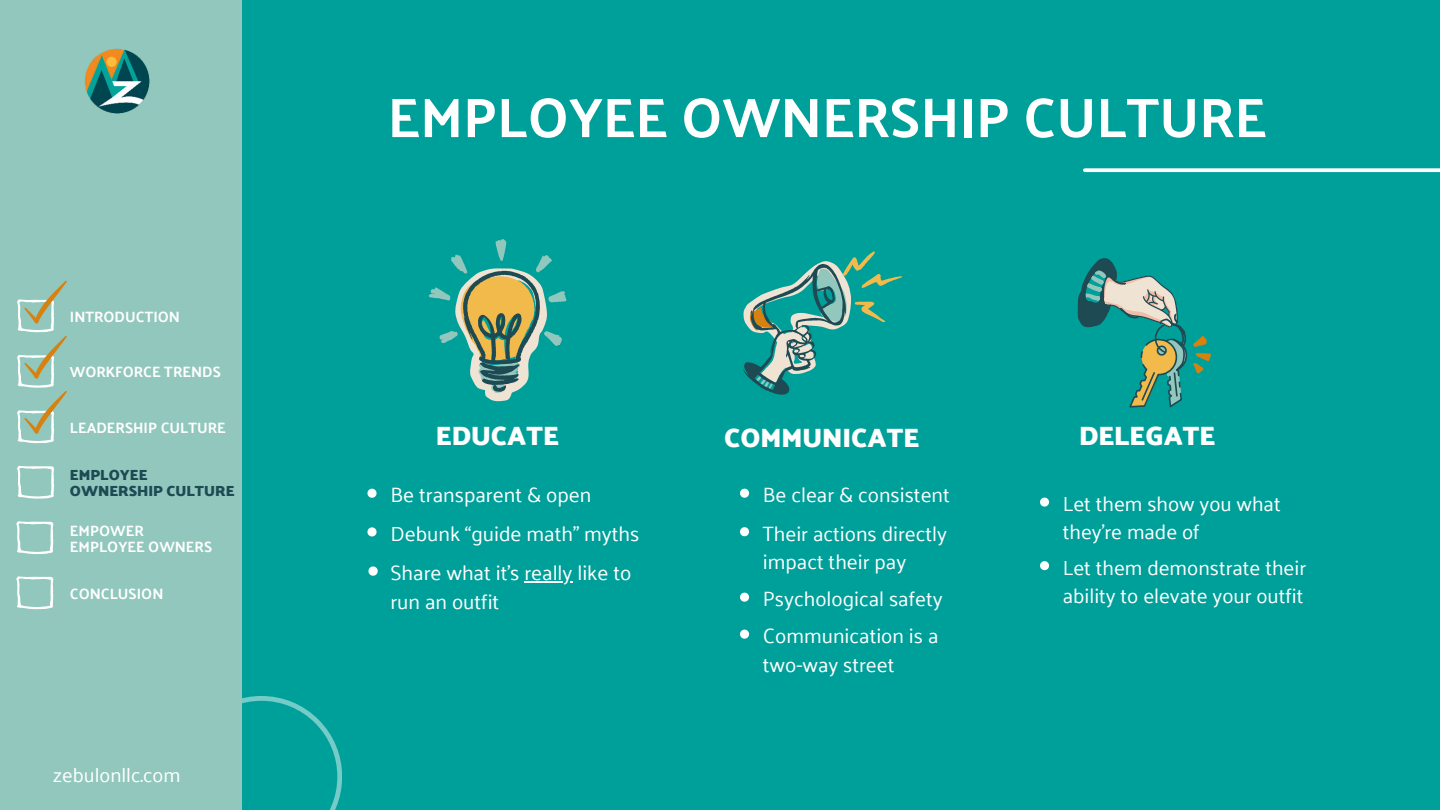
<style>
.page{position:relative;width:1440px;height:810px;background:#00a09a}
.page>*{position:absolute;margin:0;border:0;box-sizing:border-box;transform-origin:0 0}
.t1{font:56px "Palanquin Dark";color:#fff}
.t2{font:700 27px "Palanquin Dark";color:#fff}
.t3{font:20.8px/38.7px "Palanquin";color:#fff}
.t4{font:20.7px/37px "Palanquin";color:#fff}
.t5{font:20.6px/28.3px "Palanquin";color:#fff}
.t6{font:20px "Palanquin";color:#fff}
.t7{font:15px/16.1px "Palanquin Dark";color:#fff}
.t8{font:700 15px/16.1px "Palanquin Dark";color:#1e4a54}
</style>
<div class="page">
<svg style="left:242px;top:696px;width:100px;height:114px"></svg>
<svg style="left:1085px;top:168px;width:355px;height:4px"></svg>
<svg style="left:1040px;top:498px;width:9px;height:9px"></svg>
<svg style="left:1040px;top:561px;width:9px;height:9px"></svg>
<svg style="left:367px;top:489px;width:10px;height:9px"></svg>
<svg style="left:367px;top:527px;width:10px;height:9px"></svg>
<svg style="left:368px;top:566px;width:10px;height:10px"></svg>
<hr style="left:524px;top:581px;width:49px;height:2px;background:#fff">
<svg style="left:740px;top:489px;width:9px;height:9px"></svg>
<svg style="left:740px;top:527px;width:9px;height:9px"></svg>
<svg style="left:740px;top:593px;width:9px;height:9px"></svg>
<svg style="left:740px;top:630px;width:9px;height:9px"></svg>
<svg style="left:428px;top:239px;width:138px;height:162px"></svg>
<svg style="left:743px;top:251px;width:159px;height:144px"></svg>
<svg style="left:1080px;top:260px;width:131px;height:147px"></svg>
<div style="left:0;top:0;width:242px;height:810px;background:#91c7bd"></div>
<img style="left:85px;top:49px;width:65px;height:65px">
<svg style="left:17px;top:466px;width:37px;height:33px"></svg>
<svg style="left:16px;top:521px;width:37px;height:33px"></svg>
<svg style="left:16px;top:576px;width:37px;height:33px"></svg>
<svg style="left:17px;top:281px;width:50px;height:162px"></svg>
<p class="t7" style="left:70px;top:309px;width:112px">INTRODUCTION</p>
<p class="t7" style="left:70px;top:364px;width:153px">WORKFORCE TRENDS</p>
<p class="t7" style="left:70px;top:420px;width:157px">LEADERSHIP CULTURE</p>
<p class="t8" style="left:70px;top:467px;width:166px">EMPLOYEE<br>OWNERSHIP CULTURE</p>
<p class="t7" style="left:70px;top:522px;width:144px">EMPOWER<br>EMPLOYEE OWNERS</p>
<p class="t7" style="left:70px;top:586px;width:95px">CONCLUSION</p>
<p class="t6" style="left:53px;top:764px;width:129px">zebulonllc.com</p>
<h1 class="t1" style="left:388px;top:85px;width:881px">EMPLOYEE OWNERSHIP CULTURE</h1>
<h2 class="t2" style="left:436px;top:420px;width:125px">EDUCATE</h2>
<h2 class="t2" style="left:724px;top:421px;width:197px">COMMUNICATE</h2>
<h2 class="t2" style="left:1079px;top:420px;width:138px">DELEGATE</h2>
<p class="t3" style="left:390px;top:476px;width:250px">Be transparent &amp; open<br>Debunk “guide math” myths<br>Share what it’s really like to</p>
<p class="t3" style="left:390px;top:582px;width:110px">run an outfit</p>
<p class="t4" style="left:763px;top:476px;width:189px;line-height:38.5px">Be clear &amp; consistent<br>Their actions directly</p>
<p class="t4" style="left:763px;top:544px;width:181px">impact their pay<br>Psychological safety<br>Communication is a</p>
<p class="t4" style="left:763px;top:646px;width:133px">two-way street</p>
<p class="t5" style="left:1063px;top:490px;width:219px">Let them show you what they’re made of</p>
<p class="t5" style="left:1063px;top:553px;width:245px">Let them demonstrate their ability to elevate your outfit</p>
</div>
